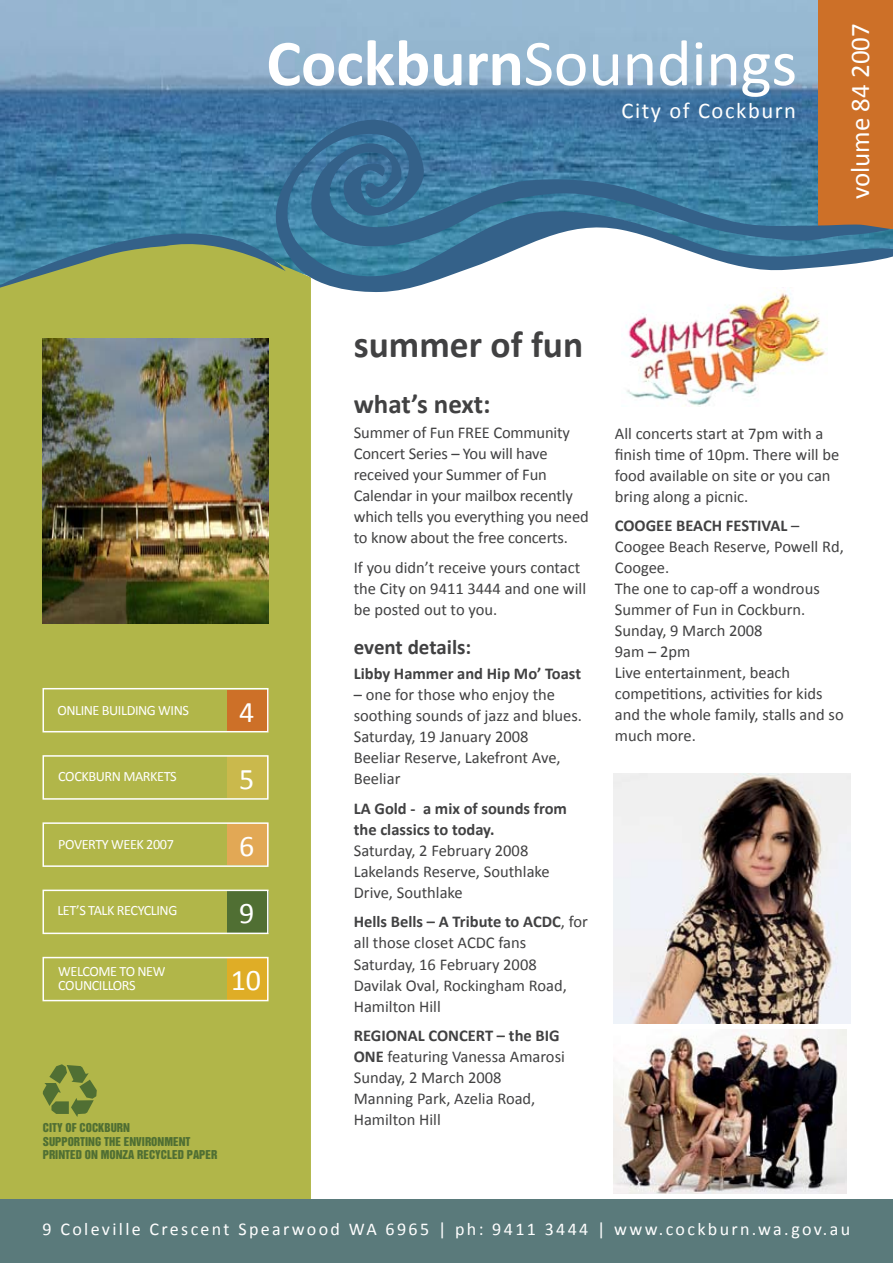
<style>
.page{position:relative;width:893px;height:1263px;background:#fff}
.page>*{position:absolute;margin:0;border:0;box-sizing:border-box;transform-origin:0 0}
.t1{font:66px "Calibri";letter-spacing:-.005em;color:#fff}
.t2{font:700 37.5px "Calibri";color:#414142}
.t3{font:30px "Calibri";color:#fff}
.t4{font:27px "Calibri";color:#fff}
.t5{font:700 27px "Calibri";color:#414142}
.t6{font:22.5px "Calibri";letter-spacing:.07em;color:#fff}
.t7{font:700 21px "Calibri";letter-spacing:-.005em;color:#414142}
.t8{font:18px "Calibri";letter-spacing:.13em;color:#fff}
.t9{font:16.5px/21px "Calibri";color:#414142}
.t10{font:700 16.5px/21px "Calibri";color:#414142}
.t11{font:14.25px/13.5px "Calibri";letter-spacing:-.03em;color:#fff}
.t12{font:11.25px/13.5px "British Inserat";color:#506f33}
.s1{font-weight:700}
</style>
<div class="page">
<img style="left:0;top:0;width:818px;height:176px">
<div style="left:0;top:291px;width:311px;height:908px;background:#b1b649"></div>
<div style="left:818px;top:0;width:75px;height:229px;background:#cd7028"></div>
<svg style="left:0;top:176px;width:260px;height:115px;background:#5c8c86"></svg>
<svg style="left:260px;top:107px;width:633px;height:186px"></svg>
<div style="left:0;top:1199px;width:893px;height:64px;background:#5a7a7b"></div>
<div style="left:227px;top:690px;width:42px;height:41px;background:#cd7028"></div>
<div style="left:227px;top:756px;width:42px;height:42px;background:#cab94c"></div>
<div style="left:227px;top:823px;width:42px;height:42px;background:#e2a855"></div>
<div style="left:227px;top:891px;width:42px;height:41px;background:#506f33"></div>
<div style="left:227px;top:958px;width:42px;height:42px;background:#dfad26"></div>
<div style="left:43px;top:957px;width:226px;height:44px;border:2px solid #fff"></div>
<div style="left:43px;top:889px;width:226px;height:45px;border:2px solid #fff"></div>
<div style="left:43px;top:822px;width:226px;height:45px;border:2px solid #fff"></div>
<div style="left:43px;top:755px;width:226px;height:45px;border:2px solid #fff"></div>
<div style="left:43px;top:688px;width:226px;height:44px;border:2px solid #fff"></div>
<img style="left:43px;top:338px;width:226px;height:285px">
<svg style="left:43px;top:1064px;width:54px;height:53px;background:#84953e"></svg>
<img style="left:621px;top:288px;width:207px;height:118px">
<img style="left:614px;top:1029px;width:233px;height:165px">
<img style="left:614px;top:774px;width:236px;height:249px">
<h1 class="t1" style="left:266px;top:22px;width:532px"><span class="s1">Cockburn</span>Soundings</h1>
<h3 class="t6" style="left:621px;top:97px;width:176px">City of Cockburn</h3>
<h3 class="t4" style="left:844px;top:199px;width:177px;rotate:-90deg">volume 84 2007</h3>
<h2 class="t2" style="left:354px;top:321px;width:231px">summer of fun</h2>
<p class="t11" style="left:57px;top:703px;width:133px">ONLINE BUILDING WINS</p>
<h3 class="t3" style="left:239px;top:693px;width:17px">4</h3>
<p class="t11" style="left:58px;top:769px;width:120px">COCKBURN MARKETS</p>
<h3 class="t3" style="left:239px;top:760px;width:17px">5</h3>
<p class="t11" style="left:58px;top:836px;width:117px">POVERTY WEEK 2007</p>
<h3 class="t3" style="left:239px;top:827px;width:17px">6</h3>
<p class="t11" style="left:57px;top:903px;width:122px">LET’S TALK RECYCLING</p>
<h3 class="t3" style="left:239px;top:894px;width:17px">9</h3>
<p class="t11" style="left:58px;top:964px;width:109px">WELCOME TO NEW<br>COUNCILLORS</p>
<h3 class="t3" style="left:231px;top:962px;width:32px">10</h3>
<p class="t12" style="left:43px;top:1121px;width:176px">CITY OF COCKBURN<br>SUPPORTING THE ENVIRONMENT<br>PRINTED ON MONZA RECYCLED PAPER</p>
<h3 class="t5" style="left:354px;top:387px;width:138px">what’s next:</h3>
<p class="t9" style="left:354px;top:421px;width:236px">Summer of Fun FREE Community<br>Concert Series – You will have received your Summer of Fun<br>Calendar in your mailbox recently which tells you everything you need to know about the free concerts.</p>
<p class="t9" style="left:354px;top:556px;width:234px">If you didn’t receive yours contact the City on 9411 3444 and one will be posted out to you.</p>
<p class="t7" style="left:354px;top:634px;width:119px">event details:</p>
<p class="t10" style="left:354px;top:663px;width:229px">Libby Hammer and Hip Mo’ Toast</p>
<p class="t9" style="left:354px;top:684px;width:230px">– one for those who enjoy the soothing sounds of jazz and blues.<br>Saturday, 19 January 2008<br>Beeliar Reserve, Lakefront Ave,<br>Beeliar</p>
<p class="t10" style="left:354px;top:797px;width:215px">LA Gold - a mix of sounds from the classics to today.</p>
<p class="t9" style="left:354px;top:839px;width:198px">Saturday, 2 February 2008<br>Lakelands Reserve, Southlake<br>Drive, Southlake</p>
<p class="t9" style="left:354px;top:911px;width:236px"><span class="s1">Hells Bells – A Tribute to ACDC</span>, for all those closet ACDC fans<br>Saturday, 16 February 2008<br>Davilak Oval, Rockingham Road,<br>Hamilton Hill</p>
<p class="t9" style="left:354px;top:1024px;width:213px"><span class="s1">REGIONAL CONCERT – the BIG<br>ONE</span> featuring Vanessa Amarosi<br>Sunday, 2 March 2008<br>Manning Park, Azelia Road,<br>Hamilton Hill</p>
<p class="t9" style="left:615px;top:422px;width:226px">All concerts start at 7pm with a finish time of 10pm. There will be food available on site or you can bring along a picnic.</p>
<p class="t9" style="left:615px;top:514px;width:230px"><span class="s1">COOGEE BEACH FESTIVAL</span> –<br>Coogee Beach Reserve, Powell Rd,<br>Coogee.<br>The one to cap-off a wondrous<br>Summer of Fun in Cockburn.<br>Sunday, 9 March 2008<br>9am – 2pm<br>Live entertainment, beach competitions, activities for kids and the whole family, stalls and so much more.</p>
<p class="t8" style="left:43px;top:1218px;width:809px">9 Coleville Crescent Spearwood WA 6965 | ph: 9411 3444 | www.cockburn.wa.gov.au</p>
</div>
